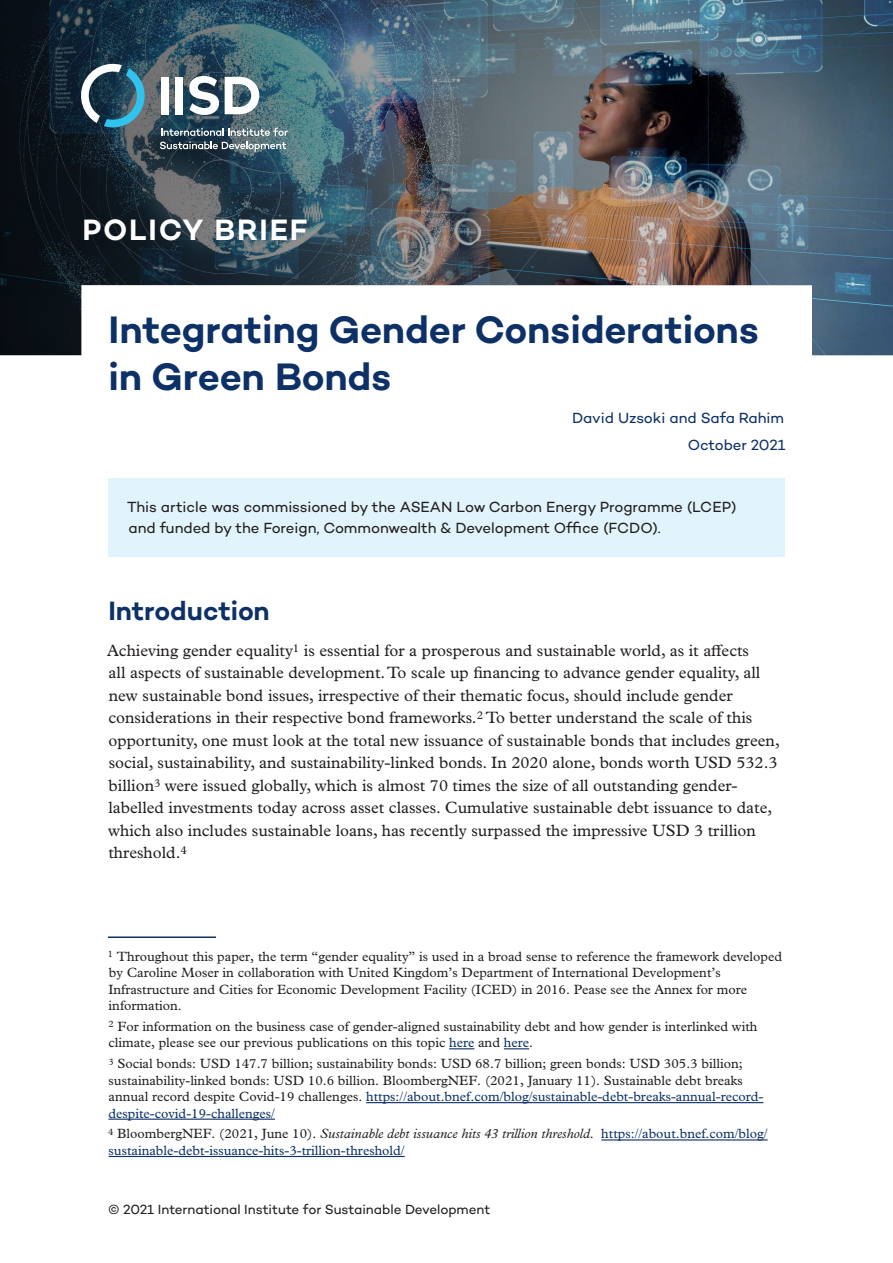
<style>
.page{position:relative;width:893px;height:1263px;background:#fff}
.page>*{position:absolute;margin:0;border:0;box-sizing:border-box;transform-origin:0 0}
.Cover-Title{font:600 39px/46.5px "Campton";letter-spacing:-.005em;color:#0d3166}
.t1{font:600 30px "Campton";letter-spacing:.06em;color:#fff}
.t2{font:600 27px "Campton";color:#0d3166}
.t3{font:16.5px/22.5px "Plantin MT Pro";color:#231f20}
.Paragraph_Last__end{font:15px/21px "Campton";letter-spacing:-.005em;color:#231f20}
.Authors_Date{font:15px "Campton";letter-spacing:-.01em;color:#0d3166}
.Footnotes{font:13.5px/16.5px "Plantin MT Pro";color:#231f20}
.Footnotes-2{font:13.5px/16.5px "Plantin MT Pro";color:#0d3166}
.Running_header{font:13.5px "Campton";letter-spacing:-.005em;color:#231f20}
.s1{color:#0d3166}
.s2{color:#231f20}
.s3{font-style:italic;color:#231f20}
</style>
<div class="page">
<img style="left:0;top:0;width:893px;height:356px">
<svg style="left:81px;top:64px;width:67px;height:67px;background:#486e7e"></svg>
<svg style="left:160px;top:128px;width:128px;height:24px;background:#647780"></svg>
<svg style="left:189px;top:76px;width:30px;height:39px"></svg>
<div style="left:161px;top:77px;width:8px;height:37px;background:#fff"></div>
<div style="left:175px;top:77px;width:8px;height:37px;background:#fff"></div>
<svg style="left:225px;top:77px;width:34px;height:37px"></svg>
<div style="left:108px;top:478px;width:677px;height:79px;background:#e2f4fb"></div>
<hr style="left:108px;top:936px;width:108px;height:2px;background:#0d3166">
<svg style="left:449px;top:1048px;width:25px;height:1px"></svg>
<svg style="left:504px;top:1048px;width:25px;height:1px"></svg>
<hr style="left:366px;top:1102px;width:397px;height:1px;background:#0d3166">
<hr style="left:108px;top:1118px;width:167px;height:2px;background:#0d3166">
<hr style="left:601px;top:1139px;width:167px;height:1px;background:#0d3166">
<hr style="left:109px;top:1156px;width:296px;height:1px;background:#0d3166">
<h2 class="t1" style="left:82px;top:211px;width:226px">POLICY BRIEF</h2>
<p class="Cover-Title" style="left:108px;top:306px;width:652px">Integrating Gender Considerations in Green Bonds</p>
<p class="Authors_Date" style="left:572px;top:408px;width:213px">David Uzsoki and Safa Rahim</p>
<p class="Authors_Date" style="left:688px;top:436px;width:99px">October 2021</p>
<p class="Paragraph_Last__end" style="left:127px;top:496px;width:611px">This article was commissioned by the ASEAN Low Carbon Energy Programme (LCEP) and funded by the Foreign, Commonwealth &amp; Development Office (FCDO).</p>
<h1 class="t2" style="left:108px;top:593px;width:163px">Introduction</h1>
<p class="t3" style="left:107px;top:639px;width:674px">Achieving gender equality<sup>1</sup> is essential for a prosperous and sustainable world, as it affects<br>all aspects of sustainable development. To scale up financing to advance gender equality, all new sustainable bond issues, irrespective of their thematic focus, should include gender considerations in their respective bond frameworks.<sup>2</sup> To better understand the scale of this opportunity, one must look at the total new issuance of sustainable bonds that includes green, social, sustainability, and sustainability-linked bonds. In 2020 alone, bonds worth USD 532.3 billion<sup>3</sup> were issued globally, which is almost 70 times the size of all outstanding gender&shy;labelled investments today across asset classes. Cumulative sustainable debt issuance to date, which also includes sustainable loans, has recently surpassed the impressive USD 3 trillion threshold.<sup>4</sup></p>
<p class="Footnotes" style="left:108px;top:948px;width:676px"><sup>1</sup> Throughout this paper, the term “gender equality” is used in a broad sense to reference the framework developed by Caroline Moser in collaboration with United Kingdom’s Department of International Development’s Infrastructure and Cities for Economic Development Facility (ICED) in 2016. Pease see the Annex for more information.</p>
<p class="Footnotes" style="left:108px;top:1018px;width:651px"><sup>2</sup> For information on the business case of gender-aligned sustainability debt and how gender is interlinked with climate, please see our previous publications on this topic <span class="s1">here</span> and <span class="s1">here</span>.</p>
<p class="Footnotes" style="left:108px;top:1055px;width:657px"><sup>3</sup> Social bonds: USD 147.7 billion; sustainability bonds: USD 68.7 billion; green bonds: USD 305.3 billion; sustainability-linked bonds: USD 10.6 billion. BloombergNEF. (2021, January 11). Sustainable debt breaks annual record despite Covid-19 challenges. <span class="s1">https://about.bnef.com/blog/sustainable-debt-breaks-annual-record&shy;despite-covid-19-challenges/</span></p>
<p class="Footnotes-2" style="left:108px;top:1126px;width:661px"><sup>4</sup> <span class="s2">BloombergNEF. (2021, June 10).</span> <span class="s3">Sustainable debt issuance hits 43 trillion threshold</span><span class="s2">.</span> https://about.bnef.com/blog/ sustainable-debt-issuance-hits-3-trillion-threshold/</p>
<p class="Running_header" style="left:108px;top:1201px;width:384px">© 2021 International Institute for Sustainable Development</p>
</div>
